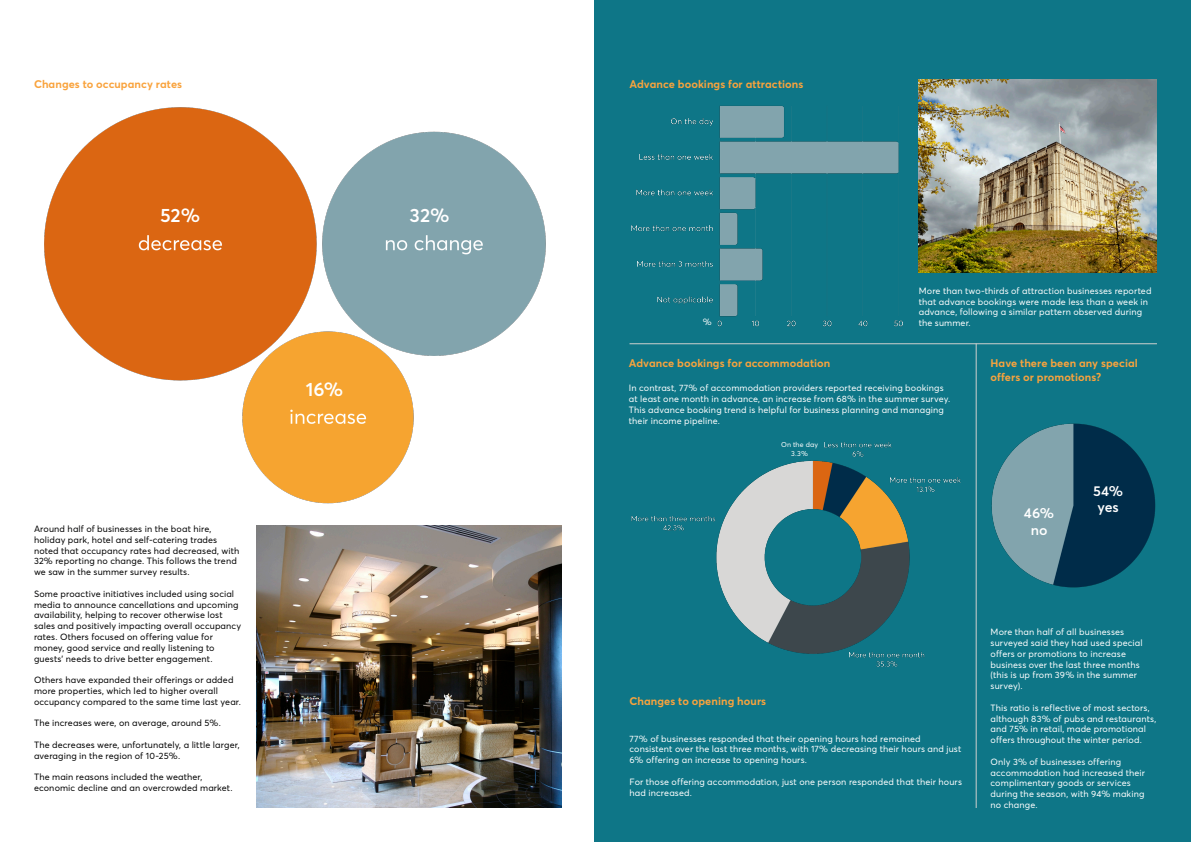
<style>
.page{position:relative;width:1191px;height:842px;background:#fff}
.page>*{position:absolute;margin:0;border:0;box-sizing:border-box;transform-origin:0 0}
.t1{font:600 19px "Averta";color:#fff}
.t2{font:600 14px "Averta";color:#fff}
.t3{font:700 11px/14px "Averta";letter-spacing:.005em;color:#f9a33d}
.t4{font:9px/10.8px "Averta";letter-spacing:.01em;color:#fff}
.t5{font:9px/10.8px "Averta";letter-spacing:.01em;color:#000001}
.t6{font:7px "Averta";letter-spacing:.02em;color:#fff}
</style>
<div class="page">
<div style="left:594px;top:0;width:597px;height:842px;background:#0e7687"></div>
<img style="left:631px;top:106px;width:272px;height:221px">
<hr style="left:629px;top:343px;width:528px;height:1px;background:#cfd0ce">
<img style="left:631px;top:442px;width:330px;height:225px">
<hr style="left:976px;top:343px;width:1px;height:465px;background:#cfd0ce">
<img style="left:991px;top:423px;width:165px;height:165px">
<img style="left:918px;top:79px;width:239px;height:194px">
<img style="left:44px;top:107px;width:502px;height:397px">
<img style="left:257px;top:525px;width:304px;height:283px">
<p class="t3" style="left:34px;top:77px;width:150px">Changes to occupancy rates</p>
<p class="t1" style="left:160px;top:201px;width:42px">52%</p>
<p class="t1" style="left:409px;top:201px;width:41px">32%</p>
<p class="t5" style="left:34px;top:523px;width:207px">Around half of businesses in the boat hire, holiday park, hotel and self-catering trades noted that occupancy rates had decreased, with 32% reporting no change. This follows the trend we saw in the summer survey results.</p>
<p class="t5" style="left:34px;top:588px;width:209px">Some proactive initiatives included using social media to announce cancellations and upcoming availability, helping to recover otherwise lost sales and positively impacting overall occupancy rates. Others focused on offering value for money, good service and really listening to guests’ needs to drive better engagement.</p>
<p class="t5" style="left:34px;top:675px;width:208px">Others have expanded their offerings or added more properties, which led to higher overall occupancy compared to the same time last year.</p>
<p class="t5" style="left:34px;top:718px;width:188px">The increases were, on average, around 5%.</p>
<p class="t5" style="left:34px;top:739px;width:207px">The decreases were, unfortunately, a little larger, averaging in the region of 10-25%.</p>
<p class="t5" style="left:34px;top:772px;width:200px">The main reasons included the weather, economic decline and an overcrowded market.</p>
<p class="t1" style="left:306px;top:376px;width:39px">16%</p>
<p class="t3" style="left:629px;top:77px;width:175px">Advance bookings for attractions</p>
<p class="t4" style="left:918px;top:285px;width:234px">More than two-thirds of attraction businesses reported that advance bookings were made less than a week in advance, following a similar pattern observed during</p>
<p class="t4" style="left:702px;top:317px;width:10px">%</p>
<p class="t4" style="left:918px;top:318px;width:53px">the summer.</p>
<p class="t3" style="left:629px;top:356px;width:203px">Advance bookings for accommodation</p>
<p class="t4" style="left:629px;top:382px;width:323px">In contrast, 77% of accommodation providers reported receiving bookings at least one month in advance, an increase from 68% in the summer survey.<br>This advance booking trend is helpful for business planning and managing their income pipeline.</p>
<p class="t3" style="left:990px;top:356px;width:149px">Have there been any special offers or promotions?</p>
<p class="t6" style="left:781px;top:440px;width:39px">On the day</p>
<p class="t6" style="left:791px;top:449px;width:19px">3.3%</p>
<p class="t2" style="left:1024px;top:503px;width:32px">46%</p>
<p class="t2" style="left:1030px;top:520px;width:18px">no</p>
<p class="t2" style="left:1093px;top:481px;width:31px">54%</p>
<p class="t2" style="left:1097px;top:498px;width:23px">yes</p>
<p class="t3" style="left:629px;top:694px;width:138px">Changes to opening hours</p>
<p class="t4" style="left:629px;top:733px;width:333px">77% of businesses responded that their opening hours had remained consistent over the last three months, with 17% decreasing their hours and just<br>6% offering an increase to opening hours.</p>
<p class="t4" style="left:629px;top:776px;width:334px">For those offering accommodation, just one person responded that their hours had increased.</p>
<p class="t4" style="left:990px;top:626px;width:154px">More than half of all businesses surveyed said they had used special offers or promotions to increase business over the last three months (this is up from 39% in the summer survey).</p>
<p class="t4" style="left:990px;top:702px;width:167px">This ratio is reflective of most sectors, although 83% of pubs and restaurants, and 75% in retail, made promotional offers throughout the winter period.</p>
<p class="t4" style="left:990px;top:756px;width:156px">Only 3% of businesses offering accommodation had increased their complimentary goods or services</p>
<p class="t4" style="left:990px;top:788px;width:155px">during the season, with 94% making</p>
<p class="t4" style="left:990px;top:799px;width:49px">no change.</p>
</div>
